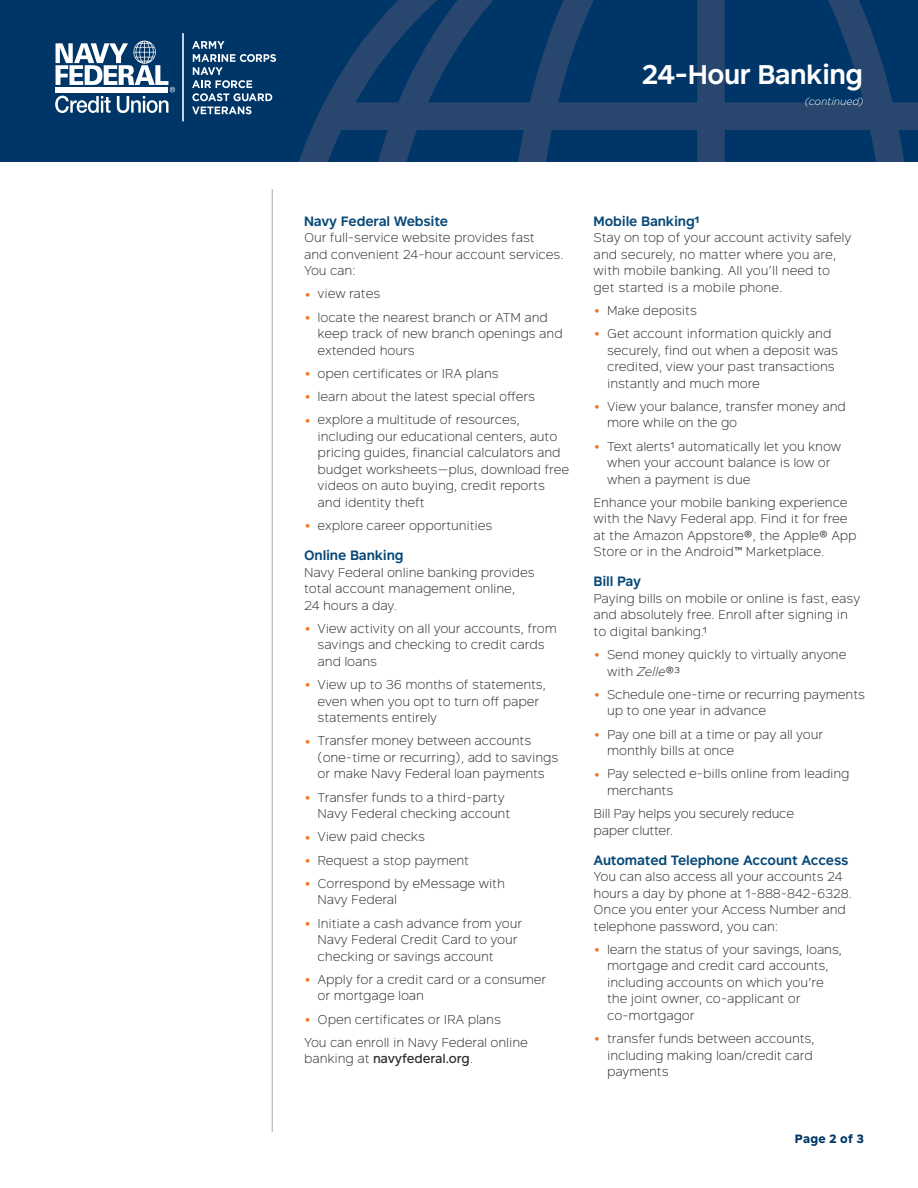
<style>
.page{position:relative;width:918px;height:1188px;background:#fff}
.page>*{position:absolute;margin:0;border:0;box-sizing:border-box;transform-origin:0 0}
.t1{font:600 27px "Rutan";letter-spacing:-.02em;color:#fff}
.Headlines{font:600 13.5px "Rutan";letter-spacing:-.01em;color:#084978}
.body_copy{font:300 12.75px/16.5px "Rutan";letter-spacing:-.01em;color:#312f30}
.t2{font:700 12px "Rutan";letter-spacing:.015em;color:#003667}
.t3{font:italic 300 10.5px "Gotham";letter-spacing:-.01em;color:#fff}
.s1{font-size:18px;color:#f47721}
.s2{font-weight:500}
.s3{font-family:"Gotham";font-style:italic}
</style>
<div class="page">
<hr style="left:272px;top:189px;width:1px;height:943px;background:#a8a9ad">
<div style="left:0;top:0;width:918px;height:162px;background:#003667"></div>
<svg style="left:299px;top:0;width:619px;height:162px"></svg>
<svg style="left:55px;top:41px;width:120px;height:72px"></svg>
<svg style="left:192px;top:41px;width:84px;height:73px"></svg>
<hr style="left:182px;top:33px;width:2px;height:88px;background:#fff">
<p class="t1" style="left:642px;top:53px;width:223px">24-Hour Banking</p>
<p class="t3" style="left:805px;top:95px;width:61px">(continued)</p>
<p class="Headlines" style="left:304px;top:210px;width:146px">Navy Federal Website</p>
<p class="body_copy" style="left:304px;top:229px;width:261px">Our full-service website provides fast<br>and convenient 24-hour account services.<br>You can:</p>
<p class="body_copy" style="left:304px;top:285px;width:78px"><span class="s1">•</span> view rates</p>
<p class="body_copy" style="left:318px;top:308px;width:247px;text-indent:-14px"><span class="s1">•</span> locate the nearest branch or ATM and keep track of new branch openings and extended hours</p>
<p class="body_copy" style="left:304px;top:364px;width:196px"><span class="s1">•</span> open certificates or IRA plans</p>
<p class="body_copy" style="left:304px;top:388px;width:232px"><span class="s1">•</span> learn about the latest special offers</p>
<p class="body_copy" style="left:318px;top:411px;width:253px;text-indent:-14px"><span class="s1">•</span> explore a multitude of resources, including our educational centers, auto pricing guides, financial calculators and budget worksheets—plus, download free videos on auto buying, credit reports and identity theft</p>
<p class="body_copy" style="left:304px;top:517px;width:190px"><span class="s1">•</span> explore career opportunities</p>
<p class="Headlines" style="left:304px;top:544px;width:101px">Online Banking</p>
<p class="body_copy" style="left:304px;top:563px;width:232px">Navy Federal online banking provides total account management online,<br>24 hours a day.</p>
<p class="body_copy" style="left:318px;top:619px;width:241px;text-indent:-14px"><span class="s1">•</span> View activity on all your accounts, from savings and checking to credit cards and loans</p>
<p class="body_copy" style="left:318px;top:676px;width:230px;text-indent:-14px"><span class="s1">•</span> View up to 36 months of statements, even when you opt to turn off paper statements entirely</p>
<p class="body_copy" style="left:318px;top:732px;width:242px;text-indent:-14px"><span class="s1">•</span> Transfer money between accounts (one-time or recurring), add to savings or make Navy Federal loan payments</p>
<p class="body_copy" style="left:318px;top:788px;width:194px;text-indent:-14px"><span class="s1">•</span> Transfer funds to a third-party<br>Navy Federal checking account</p>
<p class="body_copy" style="left:304px;top:828px;width:122px"><span class="s1">•</span> View paid checks</p>
<p class="body_copy" style="left:304px;top:851px;width:167px"><span class="s1">•</span> Request a stop payment</p>
<p class="body_copy" style="left:318px;top:874px;width:189px;text-indent:-14px"><span class="s1">•</span> Correspond by eMessage with<br>Navy Federal</p>
<p class="body_copy" style="left:318px;top:914px;width:206px;text-indent:-14px"><span class="s1">•</span> Initiate a cash advance from your<br>Navy Federal Credit Card to your checking or savings account</p>
<p class="body_copy" style="left:318px;top:970px;width:230px;text-indent:-14px"><span class="s1">•</span> Apply for a credit card or a consumer or mortgage loan</p>
<p class="body_copy" style="left:304px;top:1010px;width:198px"><span class="s1">•</span> Open certificates or IRA plans</p>
<p class="body_copy" style="left:304px;top:1033px;width:225px">You can enroll in Navy Federal online banking at <span class="s2">navyfederal.org</span>.</p>
<p class="Headlines" style="left:594px;top:210px;width:108px">Mobile Banking1</p>
<p class="body_copy" style="left:594px;top:229px;width:259px">Stay on top of your account activity safely and securely, no matter where you are, with mobile banking. All you’ll need to get started is a mobile phone.</p>
<p class="body_copy" style="left:594px;top:301px;width:105px"><span class="s1">•</span> Make deposits</p>
<p class="body_copy" style="left:607px;top:325px;width:233px;text-indent:-14px"><span class="s1">•</span> Get account information quickly and securely, find out when a deposit was credited, view your past transactions instantly and much more</p>
<p class="body_copy" style="left:607px;top:397px;width:240px;text-indent:-14px"><span class="s1">•</span> View your balance, transfer money and more while on the go</p>
<p class="body_copy" style="left:607px;top:437px;width:236px;text-indent:-14px"><span class="s1">•</span> Text alerts1 automatically let you know when your account balance is low or when a payment is due</p>
<p class="body_copy" style="left:594px;top:493px;width:265px">Enhance your mobile banking experience with the Navy Federal app. Find it for free at the Amazon Appstore®, the Apple® App Store or in the Android™ Marketplace.</p>
<p class="Headlines" style="left:594px;top:571px;width:49px">Bill Pay</p>
<p class="body_copy" style="left:594px;top:589px;width:268px">Paying bills on mobile or online is fast, easy and absolutely free. Enroll after signing in to digital banking.1</p>
<p class="body_copy" style="left:607px;top:646px;width:241px;text-indent:-14px"><span class="s1">•</span> Send money quickly to virtually anyone with <span class="s3">Zelle</span>®3</p>
<p class="body_copy" style="left:607px;top:685px;width:260px;text-indent:-14px"><span class="s1">•</span> Schedule one-time or recurring payments up to one year in advance</p>
<p class="body_copy" style="left:607px;top:725px;width:218px;text-indent:-14px"><span class="s1">•</span> Pay one bill at a time or pay all your monthly bills at once</p>
<p class="body_copy" style="left:607px;top:765px;width:244px;text-indent:-14px"><span class="s1">•</span> Pay selected e-bills online from leading merchants</p>
<p class="body_copy" style="left:594px;top:805px;width:202px">Bill Pay helps you securely reduce paper clutter.</p>
<p class="Headlines" style="left:594px;top:849px;width:256px">Automated Telephone Account Access</p>
<p class="body_copy" style="left:594px;top:868px;width:260px">You can also access all your accounts 24 hours a day by phone at 1-888-842-6328.<br>Once you enter your Access Number and telephone password, you can:</p>
<p class="body_copy" style="left:607px;top:940px;width:237px;text-indent:-14px"><span class="s1">•</span> learn the status of your savings, loans, mortgage and credit card accounts, including accounts on which you’re the joint owner, co-applicant or co-mortgagor</p>
<p class="body_copy" style="left:607px;top:1030px;width:209px;text-indent:-14px"><span class="s1">•</span> transfer funds between accounts, including making loan/credit card payments</p>
<p class="t2" style="left:795px;top:1129px;width:71px">Page 2 of 3</p>
</div>
